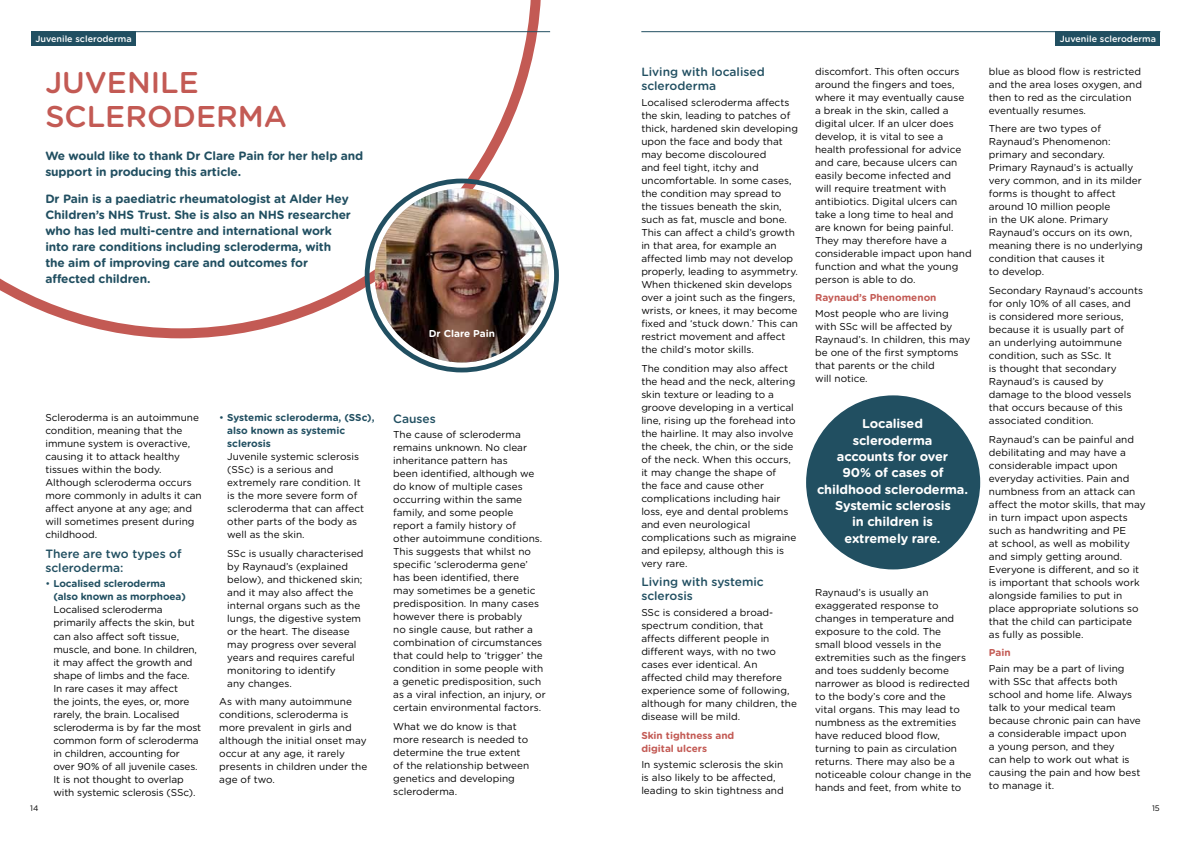
<style>
.page{position:relative;width:1191px;height:842px;background:#fff}
.page>*{position:absolute;margin:0;border:0;box-sizing:border-box;transform-origin:0 0}
.t1{font:500 30px/34px "Gotham Rounded";color:#c35a54}
.t2{font:700 12.8px/16.3px "Gotham Rounded";letter-spacing:-.01em;color:#fff;text-align:center}
.t3{font:700 12px/16px "Gotham Rounded";letter-spacing:-.01em;color:#214f61}
.t4{font:500 12px/14px "Gotham Rounded";color:#214f61}
.t5{font:10px/13px "Gotham Rounded";color:#000}
.t6{font:700 10px/13px "Gotham Rounded";letter-spacing:-.01em;color:#214f61}
.t7{font:700 10px/13px "Gotham Rounded";color:#c35a54}
.t8{font:700 10px "Gotham Rounded";color:#fff}
.t9{font:500 9px "Gotham Rounded";color:#fff}
.t10{font:8px "Gotham Rounded";color:#000}
.s1{font-weight:400}
</style>
<div class="page">
<svg style="left:0;top:0;width:541px;height:338px"></svg>
<hr style="left:641px;top:31px;width:519px;height:1px;background:#214f61">
<div style="left:365px;top:179px;width:194px;height:193px;border:5px solid #214f61;border-radius:50%"></div>
<img style="left:375px;top:189px;width:174px;height:173px;border-radius:87px">
<div style="left:806px;top:395px;width:174px;height:174px;background:#214f61;border-radius:50%"></div>
<hr style="left:31px;top:31px;width:519px;height:1px;background:#214f61">
<div style="left:1055px;top:31px;width:105px;height:15px;background:#214f61"></div>
<div style="left:31px;top:31px;width:105px;height:15px;background:#214f61"></div>
<p class="t9" style="left:35px;top:32px;width:98px">Juvenile scleroderma</p>
<p class="t9" style="left:1059px;top:32px;width:98px">Juvenile scleroderma</p>
<h1 class="t1" style="left:45px;top:64px;width:243px">JUVENILE<br>SCLERODERMA</h1>
<p class="t3" style="left:45px;top:147px;width:319px">We would like to thank Dr Clare Pain for her help and support in producing this article.</p>
<p class="t3" style="left:45px;top:191px;width:307px">Dr Pain is a paediatric rheumatologist at Alder Hey Children’s NHS Trust. She is also an NHS researcher who has led multi-centre and international work into rare conditions including scleroderma, with the aim of improving care and outcomes for affected children.</p>
<p class="t8" style="left:429px;top:326px;width:68px">Dr Clare Pain</p>
<p class="t5" style="left:45px;top:410px;width:158px">Scleroderma is an autoimmune condition, meaning that the immune system is overactive, causing it to attack healthy tissues within the body.<br>Although scleroderma occurs more commonly in adults it can affect anyone at any age; and will sometimes present during childhood.</p>
<p class="t4" style="left:45px;top:546px;width:138px">There are two types of scleroderma:</p>
<p class="t6" style="left:53px;top:577px;width:134px;text-indent:-8px"><span class="s1">•</span> Localised scleroderma (also known as morphoea)</p>
<p class="t5" style="left:53px;top:603px;width:149px">Localised scleroderma primarily affects the skin, but can also affect soft tissue, muscle, and bone. In children, it may affect the growth and shape of limbs and the face.<br>In rare cases it may affect<br>the joints, the eyes, or, more rarely, the brain. Localised scleroderma is by far the most common form of scleroderma in children, accounting for over 90% of all juvenile cases.<br>It is not thought to overlap with systemic sclerosis (SSc).</p>
<p class="t6" style="left:227px;top:410px;width:149px;text-indent:-8px"><span class="s1">•</span> Systemic scleroderma, (SSc), also known as systemic sclerosis</p>
<p class="t5" style="left:227px;top:449px;width:138px">Juvenile systemic sclerosis (SSc) is a serious and extremely rare condition. It is the more severe form of scleroderma that can affect other parts of the body as well as the skin.</p>
<p class="t5" style="left:227px;top:546px;width:138px">SSc is usually characterised by Raynaud’s (explained below), and thickened skin; and it may also affect the internal organs such as the lungs, the digestive system or the heart. The disease may progress over several years and requires careful monitoring to identify<br>any changes.</p>
<p class="t5" style="left:219px;top:695px;width:149px">As with many autoimmune conditions, scleroderma is more prevalent in girls and although the initial onset may occur at any age, it rarely presents in children under the age of two.</p>
<p class="t4" style="left:393px;top:411px;width:44px">Causes</p>
<p class="t5" style="left:393px;top:428px;width:154px">The cause of scleroderma remains unknown. No clear inheritance pattern has<br>been identified, although we do know of multiple cases occurring within the same family, and some people report a family history of<br>other autoimmune conditions.<br>This suggests that whilst no specific ‘scleroderma gene’ has been identified, there<br>may sometimes be a genetic predisposition. In many cases however there is probably<br>no single cause, but rather a combination of circumstances that could help to ‘trigger’ the condition in some people with a genetic predisposition, such as a viral infection, an injury, or certain environmental factors.</p>
<p class="t5" style="left:393px;top:720px;width:138px">What we do know is that more research is needed to determine the true extent of the relationship between genetics and developing scleroderma.</p>
<p class="t4" style="left:641px;top:64px;width:125px">Living with localised scleroderma</p>
<p class="t5" style="left:641px;top:96px;width:158px">Localised scleroderma affects the skin, leading to patches of thick, hardened skin developing upon the face and body that may become discoloured<br>and feel tight, itchy and uncomfortable. In some cases, the condition may spread to the tissues beneath the skin, such as fat, muscle and bone.<br>This can affect a child’s growth in that area, for example an affected limb may not develop properly, leading to asymmetry.<br>When thickened skin develops over a joint such as the fingers, wrists, or knees, it may become fixed and ‘stuck down.’ This can restrict movement and affect the child’s motor skills.</p>
<p class="t5" style="left:641px;top:361px;width:157px">The condition may also affect the head and the neck, altering skin texture or leading to a groove developing in a vertical line, rising up the forehead into the hairline. It may also involve the cheek, the chin, or the side of the neck. When this occurs, it may change the shape of<br>the face and cause other complications including hair loss, eye and dental problems and even neurological complications such as migraine and epilepsy, although this is very rare.</p>
<p class="t4" style="left:641px;top:575px;width:124px">Living with systemic sclerosis</p>
<p class="t5" style="left:641px;top:606px;width:157px">SSc is considered a broad&shy;spectrum condition, that affects different people in different ways, with no two cases ever identical. An affected child may therefore experience some of following, although for many children, the disease will be mild.</p>
<p class="t7" style="left:641px;top:728px;width:95px">Skin tightness and digital ulcers</p>
<p class="t5" style="left:641px;top:757px;width:144px">In systemic sclerosis the skin is also likely to be affected, leading to skin tightness and</p>
<p class="t5" style="left:815px;top:64px;width:158px">discomfort. This often occurs around the fingers and toes, where it may eventually cause a break in the skin, called a digital ulcer. If an ulcer does develop, it is vital to see a health professional for advice and care, because ulcers can easily become infected and<br>will require treatment with antibiotics. Digital ulcers can take a long time to heal and<br>are known for being painful.<br>They may therefore have a considerable impact upon hand function and what the young person is able to do.</p>
<p class="t7" style="left:815px;top:291px;width:123px">Raynaud’s Phenomenon</p>
<p class="t5" style="left:815px;top:307px;width:157px">Most people who are living with SSc will be affected by<br>Raynaud’s. In children, this may be one of the first symptoms that parents or the child<br>will notice.</p>
<p class="t2" style="left:817px;top:415px;width:153px">Localised<br>scleroderma<br>accounts for over<br>90% of cases of childhood scleroderma.<br>Systemic sclerosis<br>in children is<br>extremely rare.</p>
<p class="t5" style="left:815px;top:585px;width:158px">Raynaud’s is usually an exaggerated response to changes in temperature and exposure to the cold. The<br>small blood vessels in the extremities such as the fingers and toes suddenly become narrower as blood is redirected to the body’s core and the<br>vital organs. This may lead to numbness as the extremities have reduced blood flow, turning to pain as circulation returns. There may also be a noticeable colour change in the hands and feet, from white to</p>
<p class="t5" style="left:989px;top:64px;width:155px">blue as blood flow is restricted and the area loses oxygen, and then to red as the circulation eventually resumes.</p>
<p class="t5" style="left:989px;top:122px;width:155px">There are two types of<br>Raynaud’s Phenomenon: primary and secondary.<br>Primary Raynaud’s is actually very common, and in its milder forms is thought to affect around 10 million people<br>in the UK alone. Primary<br>Raynaud’s occurs on its own, meaning there is no underlying condition that causes it<br>to develop.</p>
<p class="t5" style="left:989px;top:283px;width:156px">Secondary Raynaud’s accounts for only 10% of all cases, and<br>is considered more serious, because it is usually part of<br>an underlying autoimmune condition, such as SSc. It<br>is thought that secondary<br>Raynaud’s is caused by damage to the blood vessels that occurs because of this associated condition.</p>
<p class="t5" style="left:989px;top:432px;width:158px">Raynaud’s can be painful and debilitating and may have a considerable impact upon everyday activities. Pain and numbness from an attack can affect the motor skills, that may in turn impact upon aspects such as handwriting and PE<br>at school, as well as mobility and simply getting around.<br>Everyone is different, and so it is important that schools work alongside families to put in place appropriate solutions so that the child can participate<br>as fully as possible.</p>
<p class="t7" style="left:989px;top:646px;width:23px">Pain</p>
<p class="t5" style="left:989px;top:662px;width:153px">Pain may be a part of living with SSc that affects both school and home life. Always talk to your medical team because chronic pain can have a considerable impact upon<br>a young person, and they<br>can help to work out what is causing the pain and how best to manage it.</p>
<p class="t10" style="left:30px;top:802px;width:10px">14</p>
<p class="t10" style="left:1152px;top:802px;width:9px">15</p>
</div>
